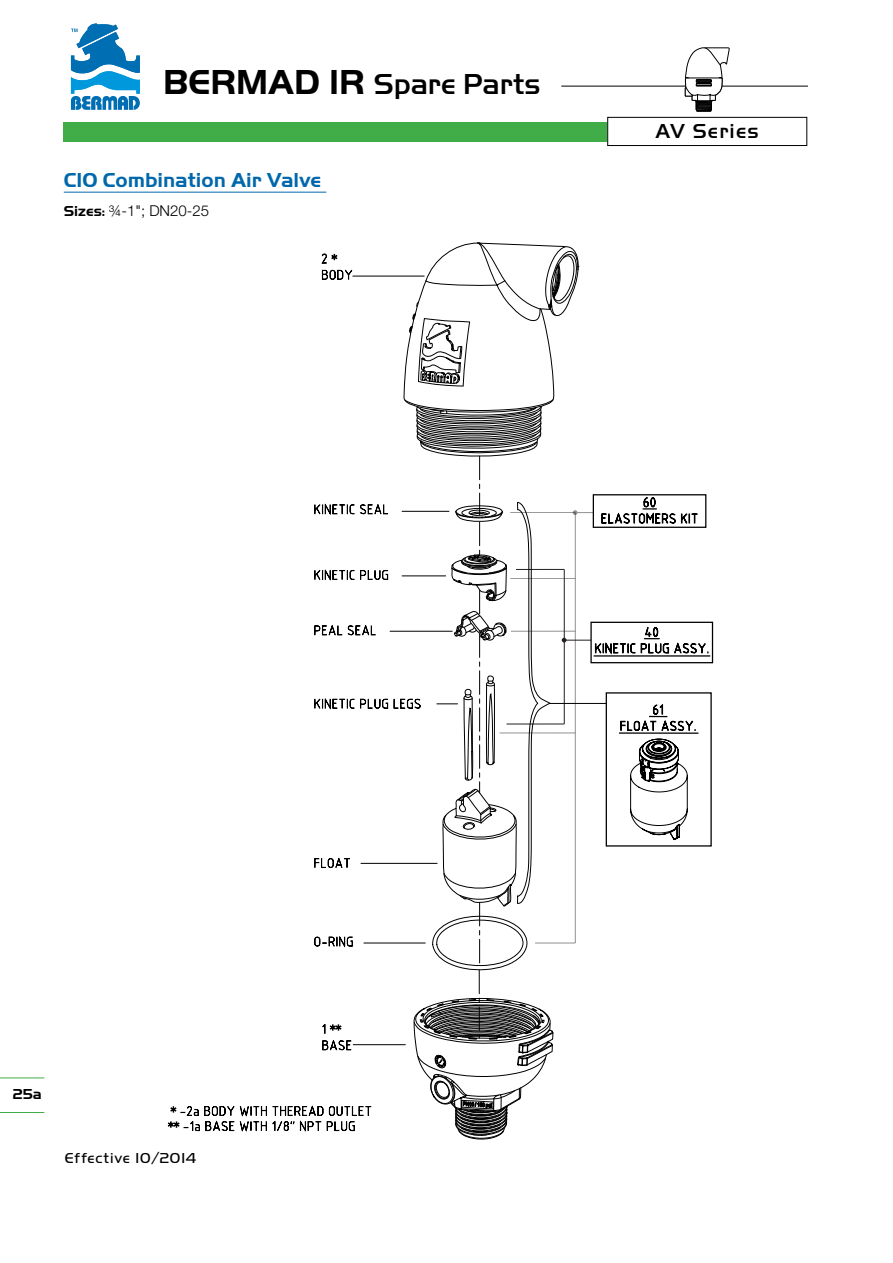
<style>
.page{position:relative;width:893px;height:1263px;background:#fff}
.page>*{position:absolute;margin:0;border:0;box-sizing:border-box;transform-origin:0 0}
.t1{font:500 30px "Handel Got D";color:#000}
.t2{font:700 21px "Handel Got D";color:#0068ab}
.t3{font:500 21px "Handel Got D";letter-spacing:.06em;color:#000}
.t4{font:300 15px "Helvetica Neue LT Pro";color:#000}
.t5{font:15px "Handel Got D Ligh";letter-spacing:.06em;color:#000}
.t6{font:700 15px "Handel Got D";color:#000}
.s1{font-weight:700;font-size:36px}
.s2{font-family:"Handel Got D";font-weight:700}
</style>
<div class="page">
<div style="left:64px;top:122px;width:743px;height:19px;background:#41ad49"></div>
<hr style="left:561px;top:86px;width:247px;height:1px;background:#000">
<svg style="left:71px;top:23px;width:69px;height:87px"></svg>
<div style="left:608px;top:117px;width:199px;height:29px;background:#fff"></div>
<div style="left:607px;top:117px;width:200px;height:29px;border:1px solid #000"></div>
<svg style="left:685px;top:47px;width:45px;height:65px"></svg>
<hr style="left:64px;top:192px;width:262px;height:1px;background:#0068ab">
<hr style="left:594px;top:655px;width:116px;height:2px;background:#000">
<svg style="left:168px;top:242px;width:540px;height:898px"></svg>
<hr style="left:0;top:1077px;width:44px;height:1px;background:#41ad49">
<hr style="left:0;top:1112px;width:44px;height:1px;background:#41ad49">
<h1 class="t1" style="left:163px;top:67px;width:379px"><span class="s1">BERMAD IR</span> Spare Parts</h1>
<p class="t2" style="left:64px;top:168px;width:259px">C10 Combination Air Valve</p>
<p class="t4" style="left:64px;top:201px;width:147px"><span class="s2">Sizes:</span> ¾-1״ ; DN20-25</p>
<p class="t3" style="left:656px;top:119px;width:105px">AV Series</p>
<p class="t6" style="left:13px;top:1085px;width:30px">25a</p>
<p class="t5" style="left:65px;top:1149px;width:133px">Effective 10/2014</p>
</div>
